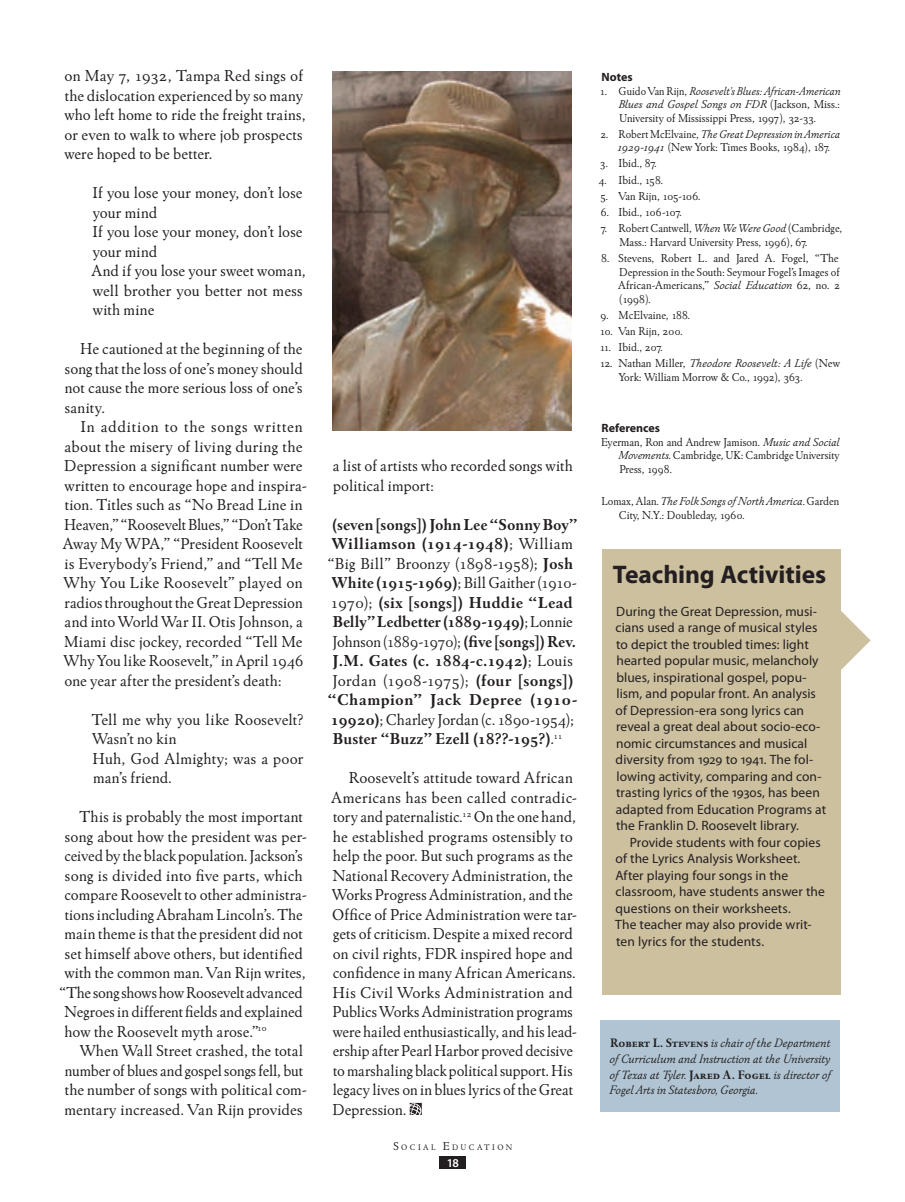
<style>
.page{position:relative;width:905px;height:1202px;background:#fff}
.page>*{position:absolute;margin:0;border:0;box-sizing:border-box;transform-origin:0 0}
.t1{font:700 25.5px "Myriad Pro";letter-spacing:-.005em;color:#231f20}
.t2{font:16.5px/19.5px "Winchester New ITC Book OS";letter-spacing:.005em;color:#231f20}
.t3{font:16.5px/19.5px "Winchester New ITC Bold OS";letter-spacing:.01em;color:#231f20}
.t4{font:16.5px "Winchester New ITC Book OS";letter-spacing:-.015em;color:#231f20}
.t5{font:13.5px/16.5px "Myriad Pro";letter-spacing:.005em;color:#231f20}
.t6{font:12.75px/15.8px "Winchester New ITC Book Italic OS";color:#231f20;text-align:justify;scale:.95 1}
.t7{font:12px/13.5px "Winchester New ITC Book OS";color:#231f20;text-align:justify}
.t8{font:12px/13.5px "Winchester New ITC Book Italic OS";color:#231f20;text-align:right;scale:.94 1}
.t9{font:12px "Winchester New ITC Book Italic OS";color:#231f20}
.t10{font:12px/13.5px "Winchester New ITC Book OS";color:#231f20;scale:.96 1}
.t11{font:12px "Winchester New ITC Book Italic OS";color:#231f20;scale:.95 1}
.t12{font:700 12px "Myriad Pro";color:#231f20}
.t13{font:600 12px "Myriad Pro";color:#fff}
.t14{font:8.4px "Winchester New ITC Book OS";letter-spacing:.285em;color:#231f20}
.s1{font-family:"Winchester New ITC Book OS"}
.s2{font-family:"Winchester New ITC Bold OS"}
.s3{font-size:12px}
.s4{font-family:"Winchester New ITC Book Italic OS"}
.s5{font-family:"Winchester New ITC Bold SC"}
</style>
<div class="page">
<div style="left:600px;top:1020px;width:240px;height:91px;background:#b0c4d3"></div>
<img style="left:332px;top:71px;width:240px;height:359px">
<div style="left:602px;top:549px;width:238px;height:445px;background:#cdc09f"></div>
<svg style="left:840px;top:610px;width:30px;height:60px"></svg>
<svg style="left:409px;top:1102px;width:13px;height:12px"></svg>
<div style="left:440px;top:1156px;width:26px;height:12px;background:#231f20"></div>
<p class="t2" style="left:64px;top:66px;width:243px">on May 7, 1932, Tampa Red sings of the dislocation experienced by so many who left home to ride the freight trains, or even to walk to where job prospects were hoped to be better.</p>
<p class="t2" style="left:91px;top:183px;width:216px">If you lose your money, don’t lose your mind<br>If you lose your money, don’t lose your mind<br>And if you lose your sweet woman, well brother you better not mess with mine</p>
<p class="t2" style="left:65px;top:339px;width:239px;text-align:justify;text-indent:16px">He cautioned at the beginning of the song that the loss of one’s money should not cause the more serious loss of one’s sanity.</p>
<p class="t2" style="left:63px;top:417px;width:246px;text-indent:17px">In addition to the songs written about the misery of living during the Depression a significant number were written to encourage hope and inspira&shy;tion. Titles such as “No Bread Line in Heaven,” “Roosevelt Blues,” “Don’t Take Away My WPA,” “President Roosevelt is Everybody’s Friend,” and “Tell Me Why You Like Roosevelt” played on radios throughout the Great Depression and into World War II. Otis Johnson, a Miami disc jockey, recorded “Tell Me Why You like Roosevelt,” in April 1946 one year after the president’s death:</p>
<p class="t2" style="left:92px;top:709px;width:213px">Tell me why you like Roosevelt?<br>Wasn’t no kin<br>Huh, God Almighty; was a poor man’s friend.</p>
<p class="t2" style="left:80px;top:807px;width:225px">This is probably the most important</p>
<p class="t2" style="left:65px;top:826px;width:244px">song about how the president was per-</p>
<p class="t2" style="left:64px;top:846px;width:240px">ceived by the black population. Jackson’s</p>
<p class="t2" style="left:65px;top:865px;width:239px">song is divided into five parts, which</p>
<p class="t2" style="left:64px;top:885px;width:244px">compare Roosevelt to other administra-</p>
<p class="t2" style="left:65px;top:904px;width:239px">tions including Abraham Lincoln’s. The</p>
<p class="t2" style="left:65px;top:924px;width:240px">main theme is that the president did not</p>
<p class="t2" style="left:65px;top:943px;width:239px">set himself above others, but identified</p>
<p class="t2" style="left:64px;top:963px;width:243px">with the common man. Van Rijn writes,</p>
<p class="t4" style="left:59px;top:982px;width:245px">“The song shows how Roosevelt advanced</p>
<p class="t2" style="left:64px;top:1002px;width:240px">Negroes in different fields and explained</p>
<p class="t2" style="left:65px;top:1021px;width:203px">how the Roosevelt myth arose.”<sup>10</sup></p>
<p class="t2" style="left:80px;top:1041px;width:224px">When Wall Street crashed, the total</p>
<p class="t2" style="left:65px;top:1060px;width:240px">number of blues and gospel songs fell, but</p>
<p class="t2" style="left:65px;top:1080px;width:244px">the number of songs with political com-</p>
<p class="t2" style="left:65px;top:1099px;width:240px">mentary increased. Van Rijn provides</p>
<p class="t2" style="left:333px;top:456px;width:241px">a list of artists who recorded songs with political import:</p>
<p class="t3" style="left:332px;top:514px;width:247px">(seven [songs])John Lee “Sonny Boy”<br>Williamson (1914-1948)<span class="s1">; William</span></p>
<p class="t2" style="left:327px;top:553px;width:251px">“Big Bill” Broonzy (1898-1958); <span class="s2">Josh<br>White (1915-1969)</span>; Bill Gaither (1910-</p>
<p class="t3" style="left:330px;top:592px;width:244px"><span class="s1">1970);</span> (six [songs]) Huddie “Lead<br>Belly” Ledbetter (1889-1949)<span class="s1">; Lonnie</span></p>
<p class="t2" style="left:332px;top:631px;width:245px">Johnson (1889-1970); <span class="s2">(five [songs]) Rev.</span></p>
<p class="t3" style="left:332px;top:651px;width:242px">J.M. Gates (c. 1884-c.1942)<span class="s1">; Louis</span></p>
<p class="t2" style="left:332px;top:670px;width:243px">Jordan (1908-1975); <span class="s2">(four [songs])</span></p>
<p class="t3" style="left:327px;top:690px;width:252px">“Champion” Jack Depree (1910-</p>
<p class="t2" style="left:330px;top:709px;width:245px"><span class="s2">19920)</span>; Charley Jordan (c. 1890-1954);</p>
<p class="t3" style="left:332px;top:729px;width:232px">Buster “Buzz” Ezell (18??-195?)<span class="s1">.</span><sup>11</sup></p>
<p class="t2" style="left:331px;top:768px;width:247px;text-indent:17px">Roosevelt’s attitude toward African Americans has been called contradic&shy;tory and paternalistic.<sup>12</sup> On the one hand, he established programs ostensibly to help the poor. But such programs as the National Recovery Administration, the Works Progress Administration, and the Office of Price Administration were tar&shy;gets of criticism. Despite a mixed record on civil rights, FDR inspired hope and confidence in many African Americans.<br>His Civil Works Administration and Publics Works Administration programs were hailed enthusiastically, and his lead&shy;ership after Pearl Harbor proved decisive to marshaling black political support. His legacy lives on in blues lyrics of the Great Depression.</p>
<p class="t14" style="left:393px;top:1141px;width:121px"><span class="s3">S</span>ocial <span class="s3">E</span>ducation</p>
<p class="t13" style="left:447px;top:1154px;width:14px">18</p>
<p class="t12" style="left:601px;top:69px;width:33px">Notes</p>
<p class="t8" style="left:600px;top:84px;width:257px"><span class="s1">1. Guido Van Rijn,</span> Roosevelt’s Blues: African-American<br>Blues and Gospel Songs on FDR <span class="s1">(Jackson, Miss.:</span></p>
<p class="t7" style="left:619px;top:111px;width:198px">University of Mississippi Press, 1997), 32-33.</p>
<p class="t11" style="left:600px;top:127px;width:254px"><span class="s1">2. Robert McElvaine,</span> The Great Depression in America</p>
<p class="t7" style="left:617px;top:140px;width:214px"><span class="s4">1929-1941</span> (New York: Times Books, 1984), 187.</p>
<p class="t7" style="left:600px;top:156px;width:58px">3. Ibid., 87.</p>
<p class="t7" style="left:598px;top:173px;width:66px">4. Ibid., 158.</p>
<p class="t7" style="left:600px;top:189px;width:102px">5. Van Rijn, 105-106.</p>
<p class="t7" style="left:601px;top:205px;width:82px">6. Ibid., 106-107.</p>
<p class="t10" style="left:619px;top:221px;width:234px;text-indent:-19px">7. Robert Cantwell, <span class="s4">When We Were Good</span> (Cambridge,<br>Mass.: Harvard University Press, 1996), 67.</p>
<p class="t7" style="left:618px;top:251px;width:223px;text-indent:-17px">8. Stevens, Robert L. and Jared A. Fogel, “The Depression in the South: Seymour Fogel’s Images of African-Americans,” <span class="s4">Social Education</span> 62, no. 2 (1998).</p>
<p class="t7" style="left:600px;top:308px;width:91px">9. McElvaine, 188.</p>
<p class="t7" style="left:600px;top:324px;width:84px">10. Van Rijn, 200.</p>
<p class="t7" style="left:600px;top:340px;width:64px">11. Ibid., 207.</p>
<p class="t9" style="left:600px;top:356px;width:242px"><span class="s1">12. Nathan Miller,</span> Theodore Roosevelt: A Life <span class="s1">(New</span></p>
<p class="t7" style="left:618px;top:370px;width:185px">York: William Morrow &amp; Co., 1992), 363.</p>
<p class="t12" style="left:601px;top:420px;width:60px">References</p>
<p class="t7" style="left:618px;top:435px;width:223px;text-indent:-17px">Eyerman, Ron and Andrew Jamison. <span class="s4">Music and Social Movements</span>. Cambridge, UK: Cambridge University Press, 1998.</p>
<p class="t9" style="left:601px;top:494px;width:239px"><span class="s1">Lomax, Alan.</span> The Folk Songs of North America<span class="s1">. Garden</span></p>
<p class="t7" style="left:619px;top:507px;width:127px">City, N.Y.: Doubleday, 1960.</p>
<h1 class="t1" style="left:613px;top:557px;width:215px">Teaching Activities</h1>
<p class="t5" style="left:615px;top:602px;width:212px">During the Great Depression, musi&shy;cians used a range of musical styles to depict the troubled times: light hearted popular music, melancholy blues, inspirational gospel, popu&shy;lism, and popular front. An analysis of Depression-era song lyrics can reveal a great deal about socio-eco&shy;nomic circumstances and musical diversity from 1929 to 1941. The fol&shy;lowing activity, comparing and con&shy;trasting lyrics of the 1930s, has been adapted from Education Programs at the Franklin D. Roosevelt library.</p>
<p class="t5" style="left:615px;top:833px;width:211px;text-indent:15px">Provide students with four copies of the Lyrics Analysis Worksheet.<br>After playing four songs in the classroom, have students answer the questions on their worksheets.<br>The teacher may also provide writ&shy;ten lyrics for the students.</p>
<p class="t6" style="left:609px;top:1034px;width:234px"><span class="s5">Robert L. Stevens</span> is chair of the Department of Curriculum and Instruction at the University of Texas at Tyler. <span class="s5">Jared A. Fogel</span> is director of Fogel Arts in Statesboro, Georgia.</p>
</div>
